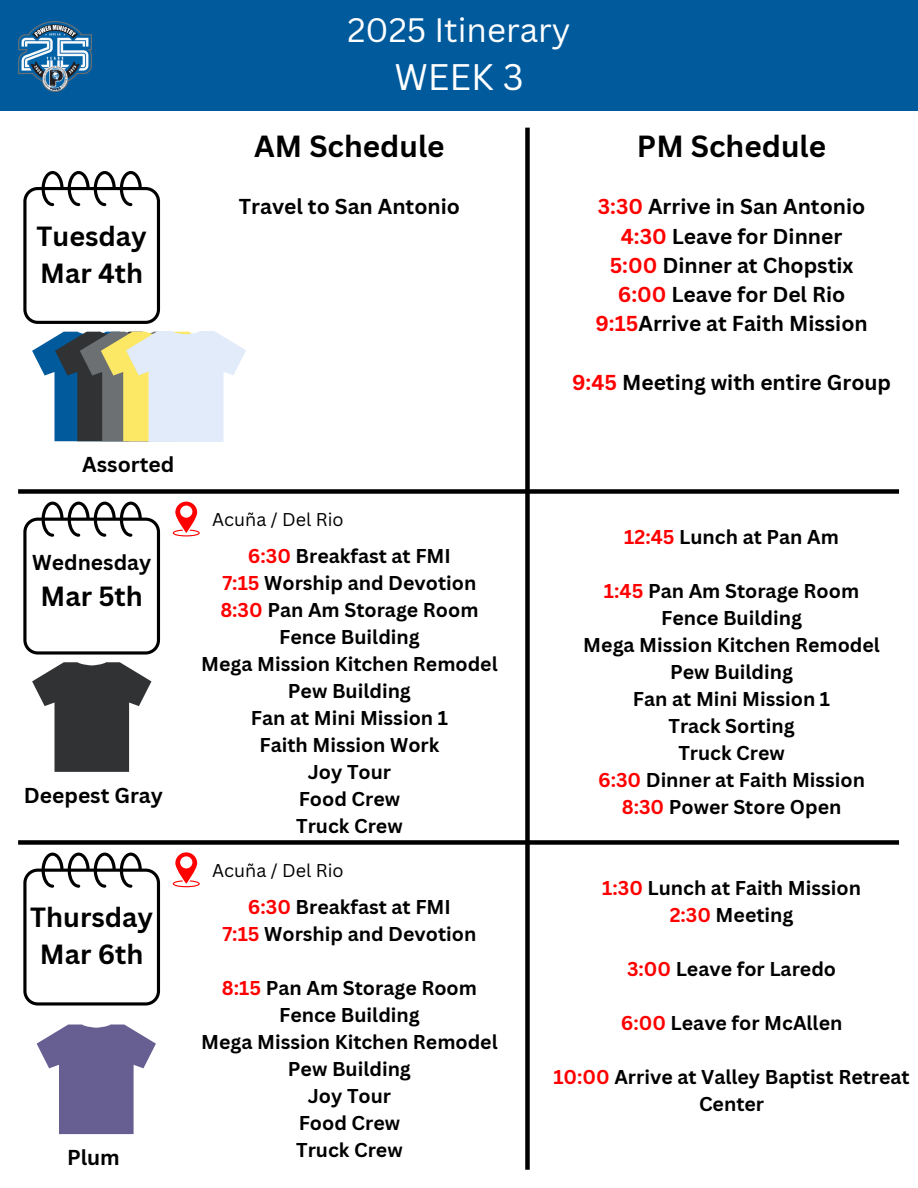
<style>
.page{position:relative;width:918px;height:1188px;background:#fff}
.page>*{position:absolute;margin:0;border:0;box-sizing:border-box;transform-origin:0 0}
.t1{font:36px "Canva Sans";color:#fff}
.t2{font:33px "Canva Sans";color:#fff}
.t3{font:700 29.7px "Canva Sans";color:#000}
.t4{font:700 27px/37.2px "Canva Sans";color:#000}
.t5{font:700 21px/29.2px "Canva Sans";color:#000;text-align:center}
.t6{font:700 19.5px/27px "Canva Sans";color:#000;text-align:center}
.t7{font:18px "Canva Sans";color:#000}
.s1{color:#f00}
</style>
<div class="page">
<div style="left:0;top:0;width:918px;height:110px;background:#005a9c"></div>
<img style="left:18px;top:22px;width:73px;height:70px">
<svg style="left:23px;top:171px;width:137px;height:153px"></svg>
<div style="left:525px;top:128px;width:5px;height:1042px;background:#000"></div>
<div style="left:18px;top:489px;width:881px;height:5px;background:#000"></div>
<svg style="left:23px;top:502px;width:137px;height:153px"></svg>
<svg style="left:32px;top:662px;width:119px;height:110px"></svg>
<div style="left:18px;top:840px;width:881px;height:5px;background:#000"></div>
<svg style="left:23px;top:853px;width:137px;height:153px"></svg>
<svg style="left:173px;top:502px;width:27px;height:34px"></svg>
<svg style="left:173px;top:852px;width:27px;height:35px"></svg>
<svg style="left:32px;top:332px;width:95px;height:109px"></svg>
<img style="left:127px;top:331px;width:119px;height:111px">
<svg style="left:37px;top:1025px;width:119px;height:109px"></svg>
<p class="t4" style="left:37px;top:216px;width:112px">Tuesday<br>Mar 4th</p>
<h1 class="t5" style="left:82px;top:449px;width:94px">Assorted</h1>
<h4 class="t5" style="left:32px;top:547px;width:121px">Wednesday</h4>
<h4 class="t4" style="left:41px;top:577px;width:104px">Mar 5th</h4>
<h4 class="t5" style="left:24px;top:780px;width:141px">Deepest Gray</h4>
<p class="t4" style="left:30px;top:898px;width:124px;text-align:center">Thursday<br>Mar 6th</p>
<p class="t5" style="left:67px;top:1142px;width:54px">Plum</p>
<h2 class="t2" style="left:347px;top:7px;width:225px">2025 Itinerary</h2>
<h2 class="t1" style="left:394px;top:52px;width:131px">WEEK 3</h2>
<h1 class="t3" style="left:254px;top:125px;width:192px">AM Schedule</h1>
<p class="t3" style="left:637px;top:125px;width:191px">PM Schedule</p>
<p class="t5" style="left:239px;top:192px;width:223px">Travel to San Antonio</p>
<h3 class="t5" style="left:595px;top:192px;width:274px"><span class="s1">3:30</span> Arrive in San Antonio<br><span class="s1">4:30</span> Leave for Dinner<br><span class="s1">5:00</span> Dinner at Chopstix<br><span class="s1">6:00</span> Leave for Del Rio<br><span class="s1">9:15</span>Arrive at Faith Mission</h3>
<h4 class="t7" style="left:212px;top:507px;width:133px">Acuña / Del Rio</h4>
<p class="t6" style="left:201px;top:542px;width:298px"><span class="s1">6:30</span> Breakfast at FMI<br><span class="s1">7:15</span> Worship and Devotion<br><span class="s1">8:30</span> Pan Am Storage Room<br>Fence Building<br>Mega Mission Kitchen Remodel<br>Pew Building<br>Fan at Mini Mission 1<br>Faith Mission Work<br>Joy Tour<br>Food Crew<br>Truck Crew</p>
<h4 class="t7" style="left:212px;top:857px;width:133px">Acuña / Del Rio</h4>
<h4 class="t6" style="left:222px;top:893px;width:255px"><span class="s1">6:30</span> Breakfast at FMI<br><span class="s1">7:15</span> Worship and Devotion</h4>
<p class="t6" style="left:201px;top:974px;width:298px"><span class="s1">8:15</span> Pan Am Storage Room<br>Fence Building<br>Mega Mission Kitchen Remodel<br>Pew Building<br>Joy Tour<br>Food Crew<br>Truck Crew</p>
<h4 class="t5" style="left:572px;top:367px;width:321px"><span class="s1">9:45</span> Meeting with entire Group</h4>
<p class="t6" style="left:624px;top:523px;width:216px"><span class="s1">12:45</span> Lunch at Pan Am</p>
<p class="t6" style="left:583px;top:577px;width:298px"><span class="s1">1:45</span> Pan Am Storage Room<br>Fence Building<br>Mega Mission Kitchen Remodel<br>Pew Building<br>Fan at Mini Mission 1<br>Track Sorting<br>Truck Crew<br><span class="s1">6:30</span> Dinner at Faith Mission<br><span class="s1">8:30</span> Power Store Open</p>
<p class="t6" style="left:602px;top:874px;width:260px"><span class="s1">1:30</span> Lunch at Faith Mission<br><span class="s1">2:30</span> Meeting</p>
<h4 class="t6" style="left:627px;top:955px;width:211px"><span class="s1">3:00</span> Leave for Laredo</h4>
<p class="t6" style="left:621px;top:1009px;width:223px"><span class="s1">6:00</span> Leave for McAllen</p>
<p class="t6" style="left:553px;top:1063px;width:358px"><span class="s1">10:00</span> Arrive at Valley Baptist Retreat<br>Center</p>
</div>
